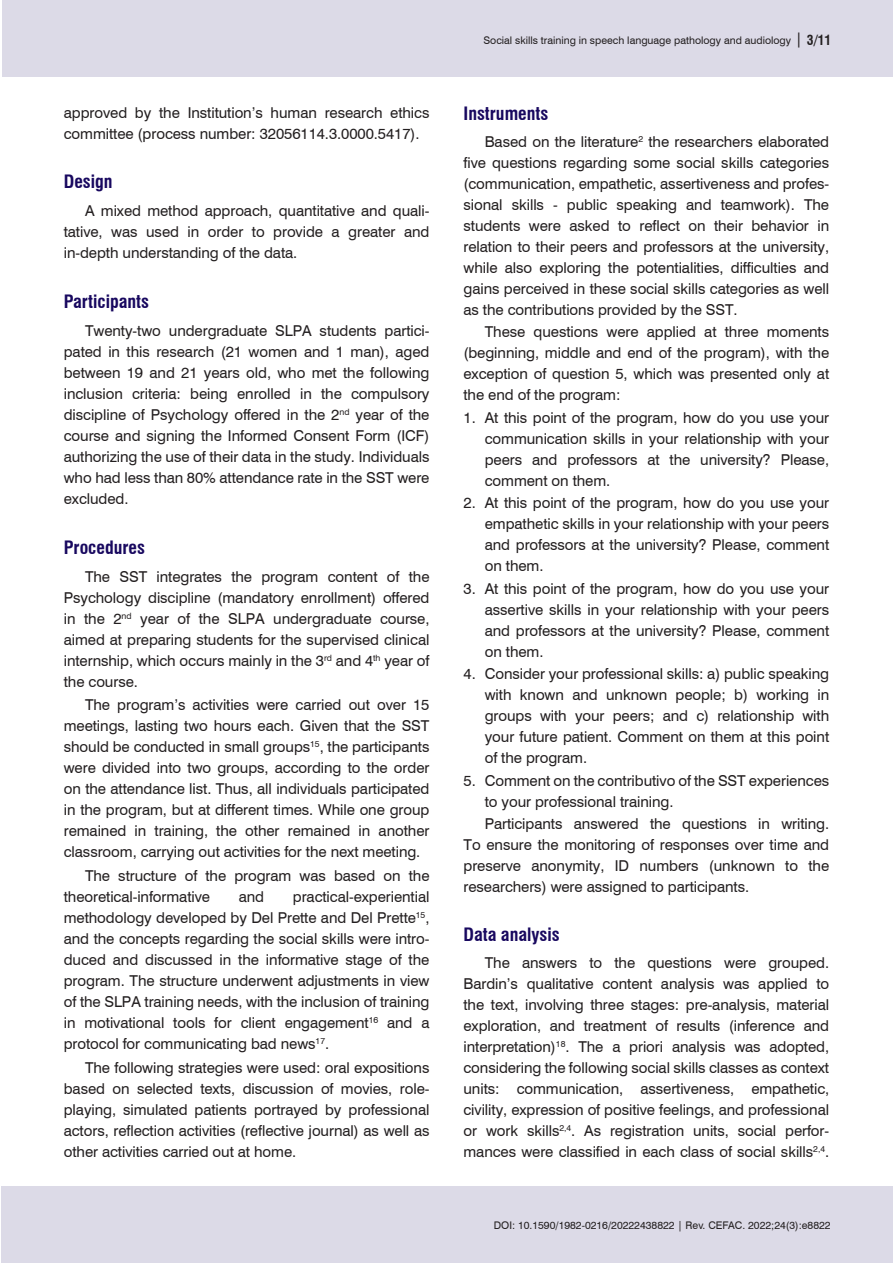
<style>
.page{position:relative;width:893px;height:1263px;background:#fff}
.page>*{position:absolute;margin:0;border:0;box-sizing:border-box;transform-origin:0 0}
.Nivel_2{font:700 condensed 18px "Swiss 721 BT";color:#18085f}
.Corpo_do_texto_INGL{font:15px/21px "Swiss 721 BT";letter-spacing:-.005em;color:#231f20;text-align:justify}
.Bullet{font:15px/21px "Swiss 721 BT";letter-spacing:-.005em;color:#231f20;text-align:justify}
.t1{font:10.5px "Swiss 721 BT";color:#231f20}
.s1{font-size:15px}
.s2{font-weight:700;font-stretch:condensed;font-size:13.5px}
</style>
<div class="page">
<div style="left:1px;top:1186px;width:892px;height:77px;background:#dcdae7"></div>
<div style="left:2px;top:0;width:891px;height:77px;background:#dcdae7"></div>
<p class="Corpo_do_texto_INGL" style="left:64px;top:101px;width:367px">approved by the Institution’s human research ethics committee (process number: 32056114.3.0000.5417).</p>
<p class="Nivel_2" style="left:64px;top:171px;width:50px">Design</p>
<p class="Corpo_do_texto_INGL" style="left:64px;top:200px;width:367px;text-indent:21px">A mixed method approach, quantitative and quali&shy;tative, was used in order to provide a greater and in-depth understanding of the data.</p>
<p class="Nivel_2" style="left:64px;top:291px;width:87px">Participants</p>
<p class="Corpo_do_texto_INGL" style="left:64px;top:320px;width:367px;text-indent:21px">Twenty-two undergraduate SLPA students partici&shy;pated in this research (21 women and 1 man), aged between 19 and 21 years old, who met the following inclusion criteria: being enrolled in the compulsory discipline of Psychology offered in the 2<sup>nd</sup> year of the course and signing the Informed Consent Form (ICF) authorizing the use of their data in the study. Individuals who had less than 80% attendance rate in the SST were excluded.</p>
<p class="Nivel_2" style="left:64px;top:536px;width:83px">Procedures</p>
<p class="Corpo_do_texto_INGL" style="left:64px;top:565px;width:367px;text-indent:21px">The SST integrates the program content of the Psychology discipline (mandatory enrollment) offered in the 2<sup>nd</sup> year of the SLPA undergraduate course, aimed at preparing students for the supervised clinical internship, which occurs mainly in the 3<sup>rd</sup> and 4<sup>th</sup> year of the course.</p>
<p class="Corpo_do_texto_INGL" style="left:64px;top:694px;width:367px;text-indent:21px">The program’s activities were carried out over 15 meetings, lasting two hours each. Given that the SST should be conducted in small groups<sup>15</sup>, the participants were divided into two groups, according to the order on the attendance list. Thus, all individuals participated in the program, but at different times. While one group remained in training, the other remained in another classroom, carrying out activities for the next meeting.</p>
<p class="Corpo_do_texto_INGL" style="left:64px;top:864px;width:367px;text-indent:21px">The structure of the program was based on the theoretical-informative</p>
<p class="Corpo_do_texto_INGL" style="left:64px;top:885px;width:367px;text-indent:229px">practical-experiential methodology developed by Del Prette and Del Prette<sup>15</sup>, and the concepts regarding the social skills were intro&shy;duced and discussed in the informative stage of the program. The structure underwent adjustments in view of the SLPA training needs, with the inclusion of training in motivational tools for client engagement<sup>16</sup> and a protocol for communicating bad news<sup>17</sup>.</p>
<p class="Corpo_do_texto_INGL" style="left:64px;top:1056px;width:367px;text-indent:21px">The following strategies were used: oral expositions based on selected texts, discussion of movies, role&shy;playing, simulated patients portrayed by professional actors, reflection activities (reflective journal) as well as other activities carried out at home.</p>
<p class="Corpo_do_texto_INGL" style="left:239px;top:885px;width:27px">and</p>
<p class="t1" style="left:483px;top:33px;width:349px">Social skills training in speech language pathology and audiology <span class="s1">|</span> <span class="s2">3/11</span></p>
<p class="Nivel_2" style="left:463px;top:103px;width:86px">Instruments</p>
<p class="Corpo_do_texto_INGL" style="left:463px;top:130px;width:367px;text-indent:21px">Based on the literature<sup>2</sup> the researchers elaborated five questions regarding some social skills categories (communication, empathetic, assertiveness and profes&shy;sional skills - public speaking and teamwork). The students were asked to reflect on their behavior in relation to their peers and professors at the university, while also exploring the potentialities, difficulties and gains perceived in these social skills categories as well as the contributions provided by the SST.</p>
<p class="Corpo_do_texto_INGL" style="left:463px;top:321px;width:367px;text-indent:21px">These questions were applied at three moments (beginning, middle and end of the program), with the exception of question 5, which was presented only at the end of the program:</p>
<p class="Bullet" style="left:485px;top:406px;width:346px;text-indent:-21px">1. At this point of the program, how do you use your communication skills in your relationship with your peers and professors at the university? Please, comment on them.</p>
<p class="Bullet" style="left:485px;top:492px;width:346px;text-indent:-21px">2. At this point of the program, how do you use your empathetic skills in your relationship with your peers and professors at the university? Please, comment on them.</p>
<p class="Bullet" style="left:485px;top:577px;width:346px;text-indent:-21px">3. At this point of the program, how do you use your assertive skills in your relationship with your peers and professors at the university? Please, comment on them.</p>
<p class="Bullet" style="left:485px;top:663px;width:346px;text-indent:-21px">4. Consider your professional skills: a) public speaking with known and unknown people; b) working in groups with your peers; and c) relationship with your future patient. Comment on them at this point of the program.</p>
<p class="Bullet" style="left:485px;top:769px;width:346px;text-indent:-21px">5. Comment on the contributivo of the SST experiences to your professional training.</p>
<p class="Corpo_do_texto_INGL" style="left:463px;top:813px;width:367px;text-indent:21px">Participants answered the questions in writing.<br>To ensure the monitoring of responses over time and preserve anonymity, ID numbers (unknown to the researchers) were assigned to participants.</p>
<p class="Nivel_2" style="left:463px;top:923px;width:98px">Data analysis</p>
<p class="Corpo_do_texto_INGL" style="left:463px;top:951px;width:367px;text-indent:21px">The answers to the questions were grouped.<br>Bardin’s qualitative content analysis was applied to the text, involving three stages: pre-analysis, material exploration, and treatment of results (inference and interpretation)<sup>18</sup>. The a priori analysis was adopted, considering the following social skills classes as context units: communication, assertiveness, empathetic, civility, expression of positive feelings, and professional or work skills<sup>2,4</sup>. As registration units, social perfor&shy;mances were classified in each class of social skills<sup>2,4</sup>.</p>
<p class="t1" style="left:494px;top:1218px;width:338px">DOI: 10.1590/1982-0216/20222438822 | Rev. CEFAC. 2022;24(3):e8822</p>
</div>
